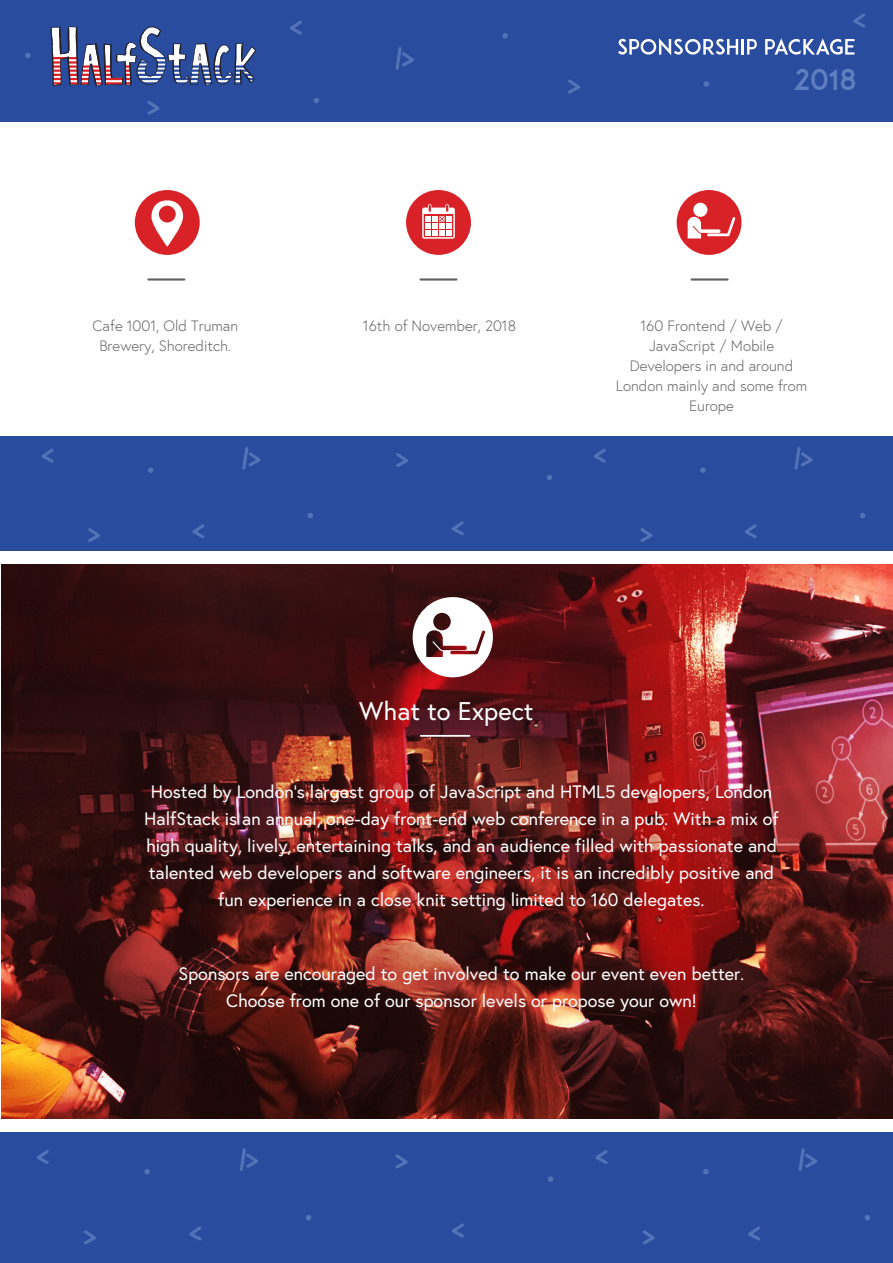
<style>
.page{position:relative;width:893px;height:1263px;background:#fff}
.page>*{position:absolute;margin:0;border:0;box-sizing:border-box;transform-origin:0 0}
.t1{font:28.5px "ADAM.CGPRO";color:#607fc0}
.t2{font:25.5px "Europa";color:#fff}
.t3{font:18px/27px "Europa";color:#fff;text-align:center}
.t4{font:300 15px/20px "Europa";color:#606160;text-align:center}
</style>
<div class="page">
<div style="left:0;top:0;width:893px;height:122px;background:#294c9f"></div>
<hr style="left:148px;top:278px;width:36px;height:3px;background:#606160">
<hr style="left:692px;top:278px;width:36px;height:3px;background:#606160">
<svg style="left:677px;top:190px;width:64px;height:65px"></svg>
<svg style="left:135px;top:190px;width:65px;height:65px"></svg>
<hr style="left:420px;top:278px;width:36px;height:3px;background:#606160">
<div style="left:406px;top:190px;width:65px;height:65px;background:#d92228;border-radius:50%"></div>
<svg style="left:422px;top:204px;width:33px;height:35px"></svg>
<svg style="left:50px;top:26px;width:206px;height:60px"></svg>
<svg style="left:618px;top:38px;width:120px;height:17px"></svg>
<hr style="left:741px;top:39px;width:3px;height:16px;background:#fff">
<svg style="left:747px;top:39px;width:10px;height:16px"></svg>
<svg style="left:765px;top:38px;width:89px;height:17px"></svg>
<svg style="left:147px;top:101px;width:12px;height:14px"></svg>
<svg style="left:25px;top:53px;width:6px;height:5px"></svg>
<svg style="left:395px;top:47px;width:19px;height:23px"></svg>
<svg style="left:704px;top:81px;width:5px;height:6px"></svg>
<svg style="left:568px;top:79px;width:12px;height:15px"></svg>
<svg style="left:314px;top:98px;width:5px;height:5px"></svg>
<svg style="left:290px;top:20px;width:12px;height:15px"></svg>
<svg style="left:502px;top:33px;width:6px;height:6px"></svg>
<svg style="left:853px;top:13px;width:12px;height:15px"></svg>
<img style="left:1px;top:564px;width:892px;height:555px">
<hr style="left:421px;top:735px;width:49px;height:2px;background:#fff">
<svg style="left:413px;top:597px;width:80px;height:80px"></svg>
<div style="left:1px;top:1122px;width:892px;height:140px;background:#294c9f"></div>
<div style="left:1px;top:436px;width:892px;height:119px;background:#294c9f"></div>
<div style="left:1px;top:551px;width:892px;height:13px;background:#fff"></div>
<div style="left:1px;top:1119px;width:892px;height:12px;background:#fff"></div>
<svg style="left:37px;top:1150px;width:12px;height:14px"></svg>
<svg style="left:84px;top:1230px;width:12px;height:14px"></svg>
<svg style="left:144px;top:1169px;width:6px;height:5px"></svg>
<svg style="left:452px;top:1223px;width:12px;height:14px"></svg>
<svg style="left:240px;top:1148px;width:18px;height:23px"></svg>
<svg style="left:548px;top:1176px;width:5px;height:6px"></svg>
<svg style="left:395px;top:1154px;width:13px;height:14px"></svg>
<svg style="left:189px;top:1226px;width:13px;height:14px"></svg>
<svg style="left:306px;top:1215px;width:5px;height:5px"></svg>
<svg style="left:595px;top:1150px;width:13px;height:14px"></svg>
<svg style="left:643px;top:1230px;width:12px;height:14px"></svg>
<svg style="left:703px;top:1169px;width:6px;height:5px"></svg>
<svg style="left:798px;top:1148px;width:19px;height:23px"></svg>
<svg style="left:748px;top:1226px;width:12px;height:14px"></svg>
<svg style="left:865px;top:1215px;width:5px;height:5px"></svg>
<svg style="left:42px;top:449px;width:12px;height:14px"></svg>
<svg style="left:88px;top:528px;width:12px;height:14px"></svg>
<svg style="left:148px;top:467px;width:5px;height:6px"></svg>
<svg style="left:452px;top:521px;width:12px;height:14px"></svg>
<svg style="left:242px;top:447px;width:19px;height:22px"></svg>
<svg style="left:547px;top:475px;width:5px;height:5px"></svg>
<svg style="left:396px;top:453px;width:12px;height:14px"></svg>
<svg style="left:192px;top:524px;width:13px;height:14px"></svg>
<svg style="left:308px;top:513px;width:5px;height:5px"></svg>
<svg style="left:594px;top:449px;width:12px;height:14px"></svg>
<svg style="left:640px;top:528px;width:12px;height:14px"></svg>
<svg style="left:700px;top:467px;width:6px;height:6px"></svg>
<svg style="left:794px;top:447px;width:19px;height:22px"></svg>
<svg style="left:745px;top:524px;width:12px;height:14px"></svg>
<svg style="left:860px;top:513px;width:5px;height:5px"></svg>
<h1 class="t1" style="left:793px;top:62px;width:65px">2018</h1>
<p class="t4" style="left:93px;top:316px;width:147px">Cafe 1001, Old Truman<br>Brewery, Shoreditch.</p>
<p class="t4" style="left:616px;top:316px;width:193px">160 Frontend / Web /<br>JavaScript / Mobile<br>Developers in and around<br>London mainly and some from<br>Europe</p>
<p class="t4" style="left:363px;top:316px;width:155px">16th of November, 2018</p>
<h2 class="t2" style="left:359px;top:695px;width:176px">What to Expect</h2>
<p class="t3" style="left:144px;top:778px;width:636px">Hosted by London's largest group of JavaScript and HTML5 developers, London HalfStack is an annual, one-day front-end web conference in a pub. With a mix of high quality, lively, entertaining talks, and an audience filled with passionate and talented web developers and software engineers, it is an incredibly positive and fun experience in a close knit setting limited to 160 delegates.</p>
<p class="t3" style="left:179px;top:960px;width:567px">Sponsors are encouraged to get involved to make our event even better.<br>Choose from one of our sponsor levels or propose your own!</p>
</div>
